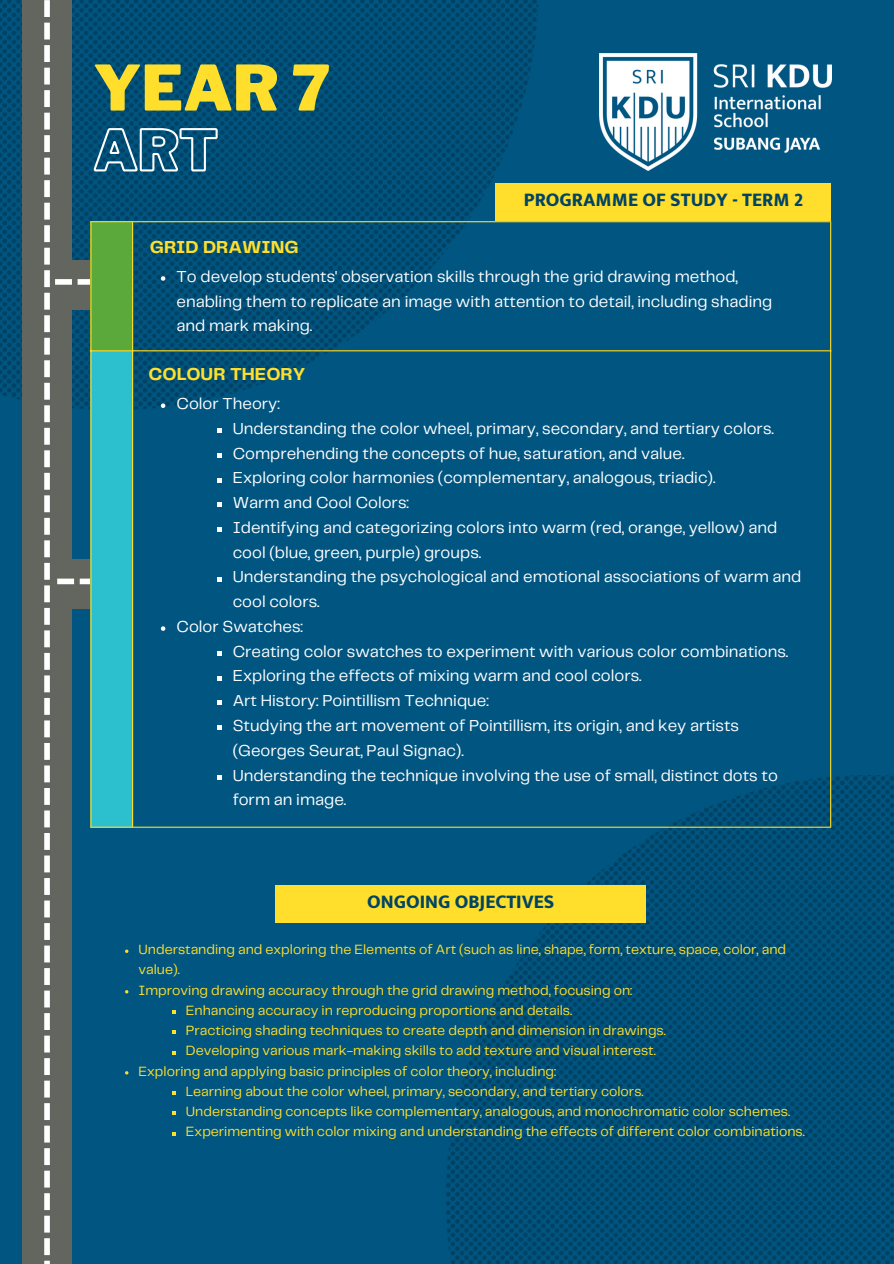
<style>
.page{position:relative;width:894px;height:1264px;background:#fff}
.page>*{position:absolute;margin:0;border:0;box-sizing:border-box;transform-origin:0 0}
.t1{font:900 62.1px "Libre Franklin";color:#ffdf2b}
.t2{font:800 19.2px "Mukta Mahee";color:#024464}
.t3{font:700 18px "Telegraf";color:#ffdf2b}
.t4{font:16.5px/24.8px "Telegraf";color:#fff}
.t5{font:13.95px/20.2px "Telegraf";color:#ffdf2b}
</style>
<div class="page">
<div style="left:0;top:0;width:893px;height:1263px;background:#015581"></div>
<img style="left:599px;top:53px;width:231px;height:117px">
<img style="left:0;top:0;width:538px;height:400px">
<div style="left:22px;top:0;width:50px;height:1263px;background:#62665f"></div>
<img style="left:446px;top:775px;width:447px;height:488px">
<hr style="left:829px;top:222px;width:2px;height:604px;background:#ffdf2b">
<hr style="left:90px;top:221px;width:741px;height:1px;background:#ffdf2b">
<hr style="left:90px;top:350px;width:741px;height:1px;background:#ffdf2b">
<hr style="left:90px;top:826px;width:741px;height:1px;background:#ffdf2b">
<div style="left:495px;top:183px;width:336px;height:38px;background:#ffdf2b"></div>
<div style="left:275px;top:885px;width:370px;height:38px;background:#ffdf2b"></div>
<svg style="left:44px;top:0;width:177px;height:1263px"></svg>
<p class="t1" style="left:93px;top:51px;width:238px">YEAR 7</p>
<p class="t3" style="left:150px;top:239px;width:150px">GRID DRAWING</p>
<p class="t2" style="left:523px;top:188px;width:281px">PROGRAMME OF STUDY - TERM 2</p>
<p class="t4" style="left:176px;top:265px;width:597px">To develop students' observation skills through the grid drawing method, enabling them to replicate an image with attention to detail, including shading and mark making.</p>
<p class="t3" style="left:148px;top:366px;width:158px">COLOUR THEORY</p>
<p class="t4" style="left:176px;top:392px;width:105px">Color Theory:</p>
<p class="t4" style="left:232px;top:417px;width:542px">Understanding the color wheel, primary, secondary, and tertiary colors.</p>
<p class="t4" style="left:232px;top:441px;width:453px">Comprehending the concepts of hue, saturation, and value.</p>
<p class="t4" style="left:232px;top:466px;width:484px">Exploring color harmonies (complementary, analogous, triadic).</p>
<p class="t4" style="left:232px;top:491px;width:178px">Warm and Cool Colors:</p>
<p class="t4" style="left:232px;top:516px;width:546px">Identifying and categorizing colors into warm (red, orange, yellow) and cool (blue, green, purple) groups.</p>
<p class="t4" style="left:232px;top:565px;width:570px">Understanding the psychological and emotional associations of warm and cool colors.</p>
<p class="t4" style="left:176px;top:615px;width:128px">Color Swatches:</p>
<p class="t4" style="left:232px;top:639px;width:557px">Creating color swatches to experiment with various color combinations.</p>
<p class="t4" style="left:232px;top:664px;width:410px">Exploring the effects of mixing warm and cool colors.</p>
<p class="t4" style="left:232px;top:689px;width:257px">Art History: Pointillism Technique:</p>
<p class="t4" style="left:232px;top:714px;width:508px">Studying the art movement of Pointillism, its origin, and key artists (Georges Seurat, Paul Signac).</p>
<p class="t4" style="left:232px;top:763px;width:546px">Understanding the technique involving the use of small, distinct dots to form an image.</p>
<p class="t2" style="left:367px;top:890px;width:188px">ONGOING OBJECTIVES</p>
<p class="t5" style="left:138px;top:940px;width:649px">Understanding and exploring the Elements of Art (such as line, shape, form, texture, space, color, and value).</p>
<p class="t5" style="left:138px;top:980px;width:495px">Improving drawing accuracy through the grid drawing method, focusing on:</p>
<p class="t5" style="left:186px;top:1000px;width:387px">Enhancing accuracy in reproducing proportions and details.</p>
<p class="t5" style="left:186px;top:1021px;width:481px">Practicing shading techniques to create depth and dimension in drawings.</p>
<p class="t5" style="left:186px;top:1041px;width:471px">Developing various mark-making skills to add texture and visual interest.</p>
<p class="t5" style="left:138px;top:1061px;width:419px">Exploring and applying basic principles of color theory, including:</p>
<p class="t5" style="left:186px;top:1081px;width:459px">Learning about the color wheel, primary, secondary, and tertiary colors.</p>
<p class="t5" style="left:186px;top:1102px;width:605px">Understanding concepts like complementary, analogous, and monochromatic color schemes.</p>
<p class="t5" style="left:186px;top:1122px;width:620px">Experimenting with color mixing and understanding the effects of different color combinations.</p>
</div>
